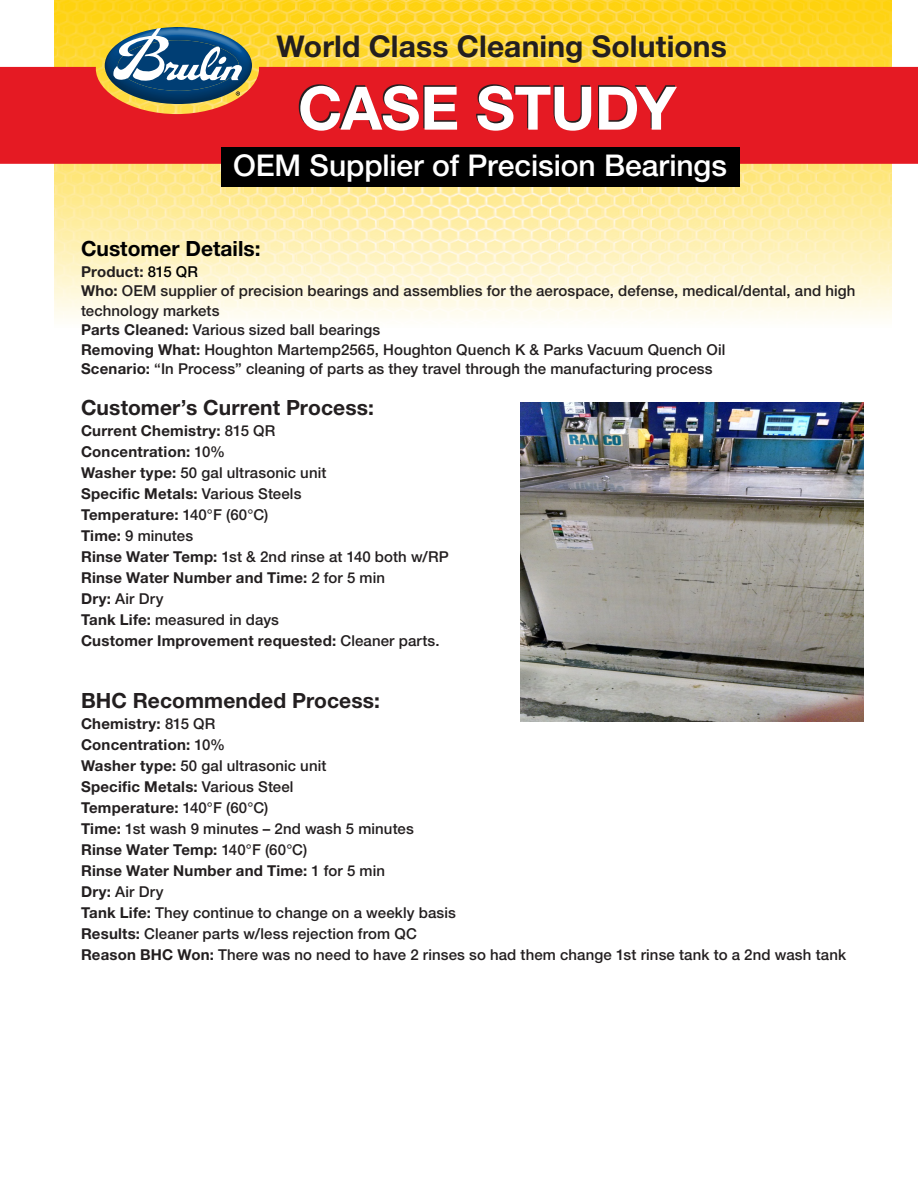
<style>
.page{position:relative;width:918px;height:1188px;background:#fff}
.page>*{position:absolute;margin:0;border:0;box-sizing:border-box;transform-origin:0 0}
.t1{font:700 60px "Helvetica Neue";letter-spacing:-.01em;color:#fff}
.t2{font:500 30px "Helvetica Neue";letter-spacing:-.005em;color:#fff}
.t3{font:700 30px "Helvetica Neue";letter-spacing:.005em;color:#231f20}
.Product_Info{font:700 21px "Helvetica Neue";letter-spacing:.005em;color:#231f20}
.t4{font:700 21px "Helvetica Neue";color:#000}
.t5{font:500 15px/19.5px "Helvetica Neue";letter-spacing:.005em;color:#231f20}
.t6{font:700 15px "Helvetica Neue";letter-spacing:.015em;color:#231f20}
.s1{font-weight:500;color:#000}
.s2{font-weight:700}
.s3{font-weight:500}
</style>
<div class="page">
<img style="left:54px;top:0;width:837px;height:319px">
<svg style="left:105px;top:27px;width:147px;height:40px;background:#628383"></svg>
<svg style="left:0;top:67px;width:918px;height:97px;background:#da252b"></svg>
<div style="left:221px;top:147px;width:519px;height:39px;background:#000"></div>
<svg style="left:299px;top:84px;width:376px;height:45px;background:#8c1c21"></svg>
<img style="left:521px;top:402px;width:343px;height:319px">
<p class="t3" style="left:276px;top:28px;width:452px">World Class Cleaning Solutions</p>
<p class="t1" style="left:298px;top:71px;width:380px">CASE STUDY</p>
<p class="t2" style="left:233px;top:147px;width:495px">OEM Supplier of Precision Bearings</p>
<p class="t4" style="left:81px;top:235px;width:181px">Customer Details:</p>
<p class="t6" style="left:81px;top:262px;width:119px">Product: <span class="s1">815 QR</span></p>
<p class="t5" style="left:81px;top:281px;width:776px"><span class="s2">Who:</span> OEM supplier of precision bearings and assemblies for the aerospace, defense, medical/dental, and high technology markets</p>
<p class="t5" style="left:81px;top:320px;width:301px"><span class="s2">Parts Cleaned:</span> Various sized ball bearings</p>
<p class="t5" style="left:81px;top:340px;width:646px"><span class="s2">Removing What:</span> Houghton Martemp2565, Houghton Quench K &amp; Parks Vacuum Quench Oil</p>
<p class="t5" style="left:81px;top:359px;width:633px"><span class="s2">Scenario:</span> “In Process” cleaning of parts as they travel through the manufacturing process</p>
<p class="Product_Info" style="left:81px;top:394px;width:294px">Customer’s Current Process:</p>
<p class="t6" style="left:81px;top:421px;width:196px">Current Chemistry: <span class="s3">815 QR</span></p>
<p class="t6" style="left:81px;top:442px;width:146px">Concentration: <span class="s3">10%</span></p>
<p class="t5" style="left:81px;top:463px;width:247px"><span class="s2">Washer type:</span> 50 gal ultrasonic unit</p>
<p class="t6" style="left:81px;top:484px;width:222px">Specific Metals: <span class="s3">Various Steels</span></p>
<p class="t6" style="left:81px;top:505px;width:189px">Temperature: <span class="s3">140°F (60°C)</span></p>
<p class="t5" style="left:81px;top:526px;width:114px"><span class="s2">Time:</span> 9 minutes</p>
<p class="t5" style="left:81px;top:547px;width:369px"><span class="s2">Rinse Water Temp:</span> 1st &amp; 2nd rinse at 140 both w/RP</p>
<p class="t6" style="left:81px;top:568px;width:306px">Rinse Water Number and Time: <span class="s3">2 for 5 min</span></p>
<p class="t5" style="left:81px;top:589px;width:84px"><span class="s2">Dry:</span> Air Dry</p>
<p class="t5" style="left:81px;top:610px;width:199px"><span class="s2">Tank Life:</span> measured in days</p>
<p class="t6" style="left:81px;top:631px;width:360px">Customer Improvement requested: <span class="s3">Cleaner parts.</span></p>
<p class="Product_Info" style="left:81px;top:687px;width:300px">BHC Recommended Process:</p>
<p class="t6" style="left:81px;top:714px;width:136px">Chemistry: <span class="s3">815 QR</span></p>
<p class="t6" style="left:81px;top:735px;width:146px">Concentration: <span class="s3">10%</span></p>
<p class="t5" style="left:81px;top:755px;width:247px"><span class="s2">Washer type:</span> 50 gal ultrasonic unit</p>
<p class="t6" style="left:81px;top:777px;width:214px">Specific Metals: <span class="s3">Various Steel</span></p>
<p class="t6" style="left:81px;top:798px;width:189px">Temperature: <span class="s3">140°F (60°C)</span></p>
<p class="t5" style="left:81px;top:818px;width:334px"><span class="s2">Time:</span> 1st wash 9 minutes – 2nd wash 5 minutes</p>
<p class="t6" style="left:81px;top:840px;width:228px">Rinse Water Temp: <span class="s3">140°F (60°C)</span></p>
<p class="t6" style="left:81px;top:861px;width:306px">Rinse Water Number and Time: <span class="s3">1 for 5 min</span></p>
<p class="t5" style="left:81px;top:881px;width:84px"><span class="s2">Dry:</span> Air Dry</p>
<p class="t5" style="left:81px;top:902px;width:377px"><span class="s2">Tank Life:</span> They continue to change on a weekly basis</p>
<p class="t5" style="left:81px;top:923px;width:337px"><span class="s2">Results:</span> Cleaner parts w/less rejection from QC</p>
<p class="t5" style="left:81px;top:944px;width:767px"><span class="s2">Reason BHC Won:</span> There was no need to have 2 rinses so had them change 1st rinse tank to a 2nd wash tank</p>
</div>
